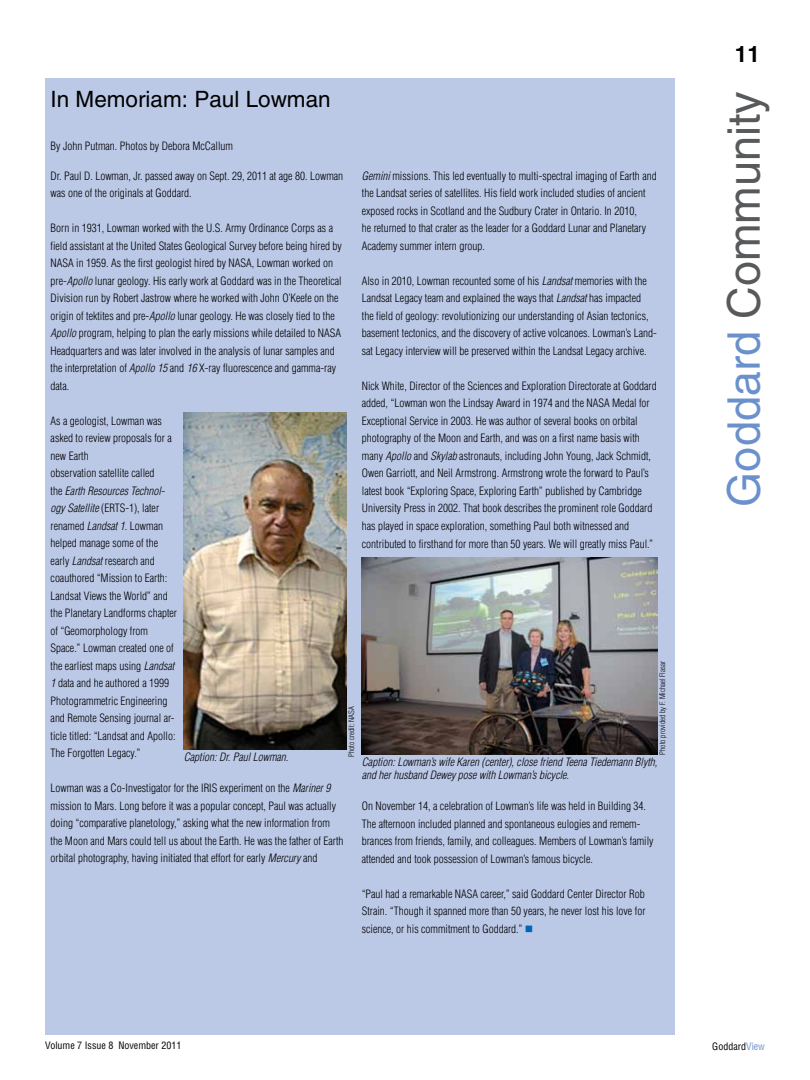
<style>
.page{position:relative;width:810px;height:1080px;background:#fff}
.page>*{position:absolute;margin:0;border:0;box-sizing:border-box;transform-origin:0 0}
.t1{font:45px "Helvetica";color:#58595b}
.t2{font:22.5px "Helvetica";color:#000}
.t3{font:700 22.5px "Helvetica";color:#000}
.t4{font:300 condensed 11.25px/17.5px "Helvetica";color:#000}
.t5{font:italic 300 condensed 11.25px/12.5px "Helvetica";color:#000}
.t6{font:condensed 10px "Helvetica";color:#000}
.t7{font:300 condensed 7.5px "Helvetica";color:#000}
.s1{font-style:italic}
.s2{color:#0066b3}
.s3{color:#6a91cb}
</style>
<div class="page">
<div style="left:45px;top:79px;width:630px;height:956px;background:#bbc9e7"></div>
<img style="left:184px;top:412px;width:163px;height:338px">
<img style="left:362px;top:558px;width:296px;height:197px">
<h2 class="t2" style="left:51px;top:86px;width:282px">In Memoriam: Paul Lowman</h2>
<p class="t4" style="left:51px;top:137px;width:184px">By John Putman. Photos by Debora McCallum</p>
<p class="t4" style="left:51px;top:167px;width:294px">Dr. Paul D. Lowman, Jr. passed away on Sept. 29, 2011 at age 80. Lowman was one of the originals at Goddard.</p>
<p class="t4" style="left:51px;top:219px;width:293px">Born in 1931, Lowman worked with the U.S. Army Ordinance Corps as a field assistant at the United States Geological Survey before being hired by NASA in 1959. As the first geologist hired by NASA, Lowman worked on pre-<span class="s1">Apollo</span> lunar geology. His early work at Goddard was in the Theoretical Division run by Robert Jastrow where he worked with John O’Keefe on the origin of tektites and pre-<span class="s1">Apollo</span> lunar geology. He was closely tied to the <span class="s1">Apollo</span> program, helping to plan the early missions while detailed to NASA Headquarters and was later involved in the analysis of lunar samples and the interpretation of <span class="s1">Apollo 15</span> and <span class="s1">16</span> X-ray fluorescence and gamma-ray data.</p>
<p class="t4" style="left:51px;top:412px;width:128px">As a geologist, Lowman was asked to review proposals for a new Earth<br>observation satellite called<br>the <span class="s1">Earth Resources Technol&shy;ogy Satellite</span> (ERTS-1), later renamed <span class="s1">Landsat 1</span>. Lowman helped manage some of the early <span class="s1">Landsat</span> research and coauthored “Mission to Earth:<br>Landsat Views the World” and the Planetary Landforms chapter of “Geomorphology from<br>Space.” Lowman created one of the earliest maps using <span class="s1">Landsat<br>1</span> data and he authored a 1999<br>Photogrammetric Engineering and Remote Sensing journal ar&shy;ticle titled: “Landsat and Apollo:<br>The Forgotten Legacy.”</p>
<p class="t4" style="left:51px;top:780px;width:294px">Lowman was a Co-Investigator for the IRIS experiment on the <span class="s1">Mariner 9 </span>mission to Mars. Long before it was a popular concept, Paul was actually doing “comparative planetology,” asking what the new information from the Moon and Mars could tell us about the Earth. He was the father of Earth orbital photography, having initiated that effort for early <span class="s1">Mercury</span> and</p>
<p class="t4" style="left:362px;top:167px;width:296px"><span class="s1">Gemini</span> missions. This led eventually to multi-spectral imaging of Earth and the Landsat series of satellites. His field work included studies of ancient exposed rocks in Scotland and the Sudbury Crater in Ontario. In 2010,<br>he returned to that crater as the leader for a Goddard Lunar and Planetary Academy summer intern group.</p>
<p class="t4" style="left:362px;top:272px;width:297px">Also in 2010, Lowman recounted some of his <span class="s1">Landsat</span> memories with the Landsat Legacy team and explained the ways that <span class="s1">Landsat</span> has impacted<br>the field of geology: revolutionizing our understanding of Asian tectonics, basement tectonics, and the discovery of active volcanoes. Lowman’s Land&shy;sat Legacy interview will be preserved within the Landsat Legacy archive.</p>
<p class="t4" style="left:362px;top:377px;width:296px">Nick White, Director of the Sciences and Exploration Directorate at Goddard added, “Lowman won the Lindsay Award in 1974 and the NASA Medal for Exceptional Service in 2003. He was author of several books on orbital photography of the Moon and Earth, and was on a first name basis with many <span class="s1">Apollo</span> and <span class="s1">Skylab</span> astronauts, including John Young, Jack Schmidt, Owen Garriott, and Neil Armstrong. Armstrong wrote the forward to Paul’s latest book “Exploring Space, Exploring Earth” published by Cambridge University Press in 2002. That book describes the prominent role Goddard has played in space exploration, something Paul both witnessed and contributed to firsthand for more than 50 years. We will greatly miss Paul.”</p>
<p class="t7" style="left:658px;top:755px;width:95px;rotate:-90deg">Photo provided by F. Michael Flasar</p>
<p class="t7" style="left:347px;top:757px;width:52px;rotate:-90deg">Photo credit: NASA</p>
<p class="t5" style="left:184px;top:750px;width:106px">Caption: Dr. Paul Lowman.</p>
<p class="t5" style="left:362px;top:756px;width:297px">Caption: Lowman’s wife Karen (center), close friend Teena Tiedemann Blyth, and her husband Dewey pose with Lowman’s bicycle.</p>
<p class="t4" style="left:362px;top:797px;width:293px">On November 14, a celebration of Lowman’s life was held in Building 34.<br>The afternoon included planned and spontaneous eulogies and remem&shy;brances from friends, family, and colleagues. Members of Lowman’s family attended and took possession of Lowman’s famous bicycle.</p>
<p class="t4" style="left:362px;top:885px;width:285px;text-align:justify">“Paul had a remarkable NASA career,” said Goddard Center Director Rob Strain. “Though it spanned more than 50 years, he never lost his love for science, or his commitment to Goddard.” <span class="s2">■</span></p>
<h2 class="t3" style="left:735px;top:41px;width:27px">11</h2>
<h1 class="t1" style="left:718px;top:507px;width:417px;rotate:-90deg"><span class="s3">Goddard</span> Community</h1>
<p class="t6" style="left:45px;top:1039px;width:138px">Volume 7 Issue 8 November 2011</p>
<p class="t6" style="left:712px;top:1040px;width:54px">Goddard<span class="s3">View</span></p>
</div>
